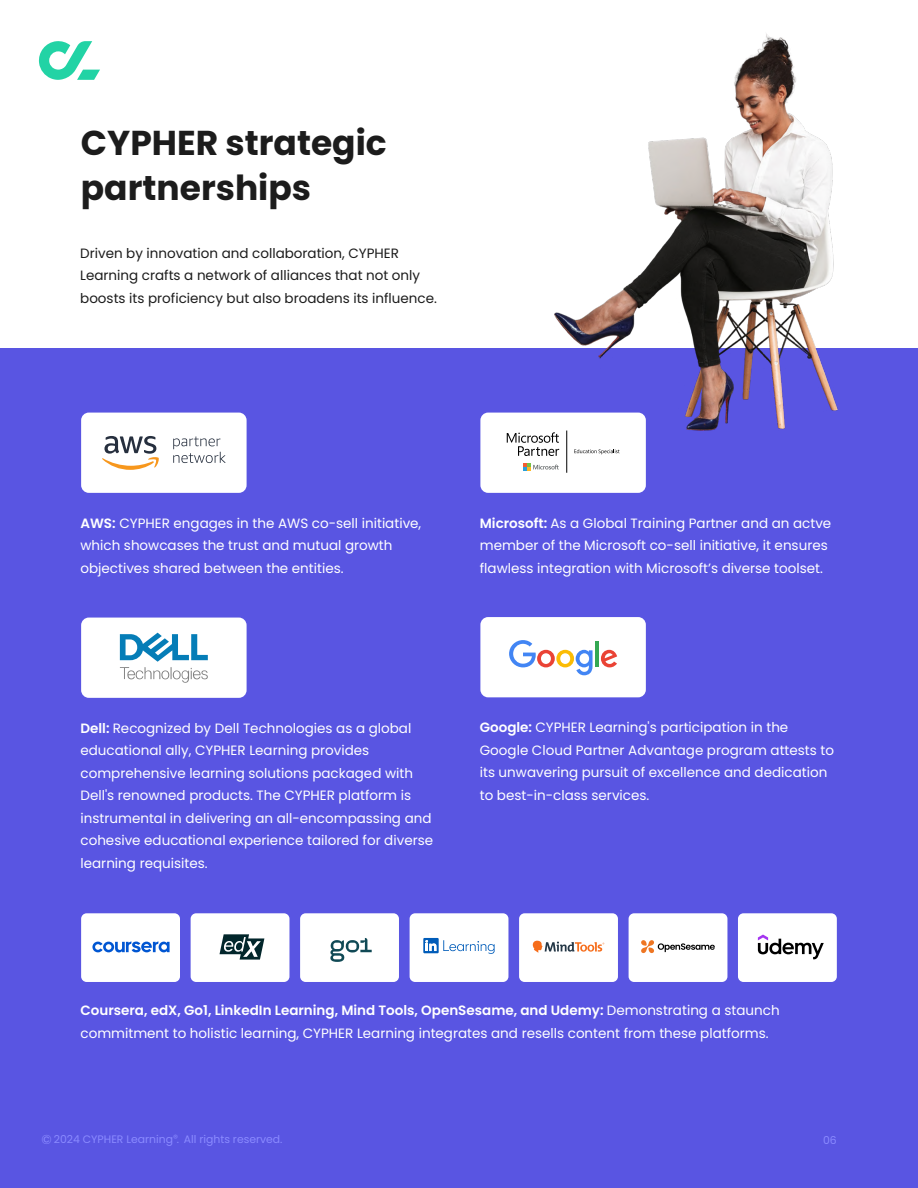
<style>
.page{position:relative;width:918px;height:1188px;background:#fff}
.page>*{position:absolute;margin:0;border:0;box-sizing:border-box;transform-origin:0 0}
.t1{font:700 34.5px/45px "Poppins";color:#1c1c1c}
.t2{font:13.5px/22.5px "Poppins";color:#fff}
.t3{font:13.5px/22.5px "Poppins";color:#1c1c1c}
.t4{font:10.8px "Poppins";color:#8a8aff}
.s1{font-weight:600}
.s2{font-size:13.05px}
.s3{font-family:"Koz Go Pr 6 N"}
</style>
<div class="page">
<div style="left:0;top:348px;width:918px;height:840px;background:#5955e2"></div>
<img style="left:555px;top:33px;width:283px;height:398px">
<svg style="left:39px;top:41px;width:61px;height:39px"></svg>
<div style="left:81px;top:413px;width:166px;height:80px;background:#fff;border-radius:8px"></div>
<div style="left:480px;top:617px;width:166px;height:80px;background:#fff;border-radius:8px"></div>
<div style="left:81px;top:913px;width:99px;height:69px;background:#fff;border-radius:6px"></div>
<div style="left:191px;top:913px;width:98px;height:69px;background:#fff;border-radius:6px"></div>
<div style="left:300px;top:913px;width:99px;height:69px;background:#fff;border-radius:6px"></div>
<div style="left:410px;top:913px;width:98px;height:69px;background:#fff;border-radius:6px"></div>
<div style="left:519px;top:913px;width:99px;height:69px;background:#fff;border-radius:6px"></div>
<div style="left:629px;top:913px;width:98px;height:69px;background:#fff;border-radius:6px"></div>
<div style="left:738px;top:913px;width:99px;height:69px;background:#fff;border-radius:6px"></div>
<svg style="left:102px;top:436px;width:57px;height:34px"></svg>
<svg style="left:173px;top:436px;width:53px;height:27px"></svg>
<div style="left:480px;top:413px;width:166px;height:80px;background:#fff;border-radius:8px"></div>
<div style="left:81px;top:618px;width:166px;height:80px;background:#fff;border-radius:8px"></div>
<svg style="left:120px;top:633px;width:88px;height:50px"></svg>
<hr style="left:566px;top:431px;width:1px;height:42px;background:#000">
<svg style="left:574px;top:449px;width:46px;height:5px"></svg>
<svg style="left:507px;top:432px;width:52px;height:24px"></svg>
<svg style="left:523px;top:463px;width:36px;height:8px"></svg>
<svg style="left:509px;top:640px;width:84px;height:35px"></svg>
<hr style="left:595px;top:641px;width:4px;height:26px;background:#34a853">
<svg style="left:601px;top:650px;width:16px;height:17px"></svg>
<svg style="left:330px;top:938px;width:42px;height:24px"></svg>
<svg style="left:533px;top:941px;width:71px;height:12px"></svg>
<svg style="left:423px;top:938px;width:72px;height:16px"></svg>
<svg style="left:758px;top:935px;width:66px;height:24px"></svg>
<svg style="left:220px;top:934px;width:45px;height:26px"></svg>
<svg style="left:92px;top:942px;width:78px;height:10px"></svg>
<svg style="left:641px;top:940px;width:74px;height:13px"></svg>
<h1 class="t1" style="left:81px;top:120px;width:307px">CYPHER strategic partnerships</h1>
<p class="t3" style="left:80px;top:242px;width:358px">Driven by innovation and collaboration, CYPHER<br>Learning crafts a network of alliances that not only boosts its proficiency but also broadens its influence.</p>
<p class="t2" style="left:80px;top:512px;width:342px"><span class="s1">AWS:</span> CYPHER engages in the AWS co-sell initiative, which showcases the trust and mutual growth objectives shared between the entities.</p>
<p class="t2" style="left:480px;top:512px;width:353px"><span class="s1">Microsoft:</span> As a Global Training Partner and an actve member of the Microsoft co-sell initiative, it ensures flawless integration with Microsoft’s diverse toolset.</p>
<p class="t2" style="left:80px;top:717px;width:354px"><span class="s1">Dell:</span> Recognized by Dell Technologies as a global educational ally, CYPHER Learning provides comprehensive learning solutions packaged with Dell's renowned products. The CYPHER platform is instrumental in delivering an all-encompassing and cohesive educational experience tailored for diverse learning requisites.</p>
<p class="t2" style="left:480px;top:716px;width:356px"><span class="s1">Google:</span> CYPHER Learning's participation in the Google Cloud Partner Advantage program attests to its unwavering pursuit of excellence and dedication to best-in-class services.</p>
<p class="t2" style="left:80px;top:999px;width:701px"><span class="s1">Coursera, edX, Go1, LinkedIn Learning, Mind Tools, OpenSesame, and Udemy:</span> Demonstrating a staunch commitment to holistic learning, CYPHER Learning integrates and resells content from these platforms.</p>
<p class="t4" style="left:42px;top:1133px;width:243px"><span class="s2">©</span> 2024 CYPHER Learning<span class="s3">®</span>. All rights reserved.</p>
<p class="t4" style="left:823px;top:1134px;width:15px">06</p>
</div>
